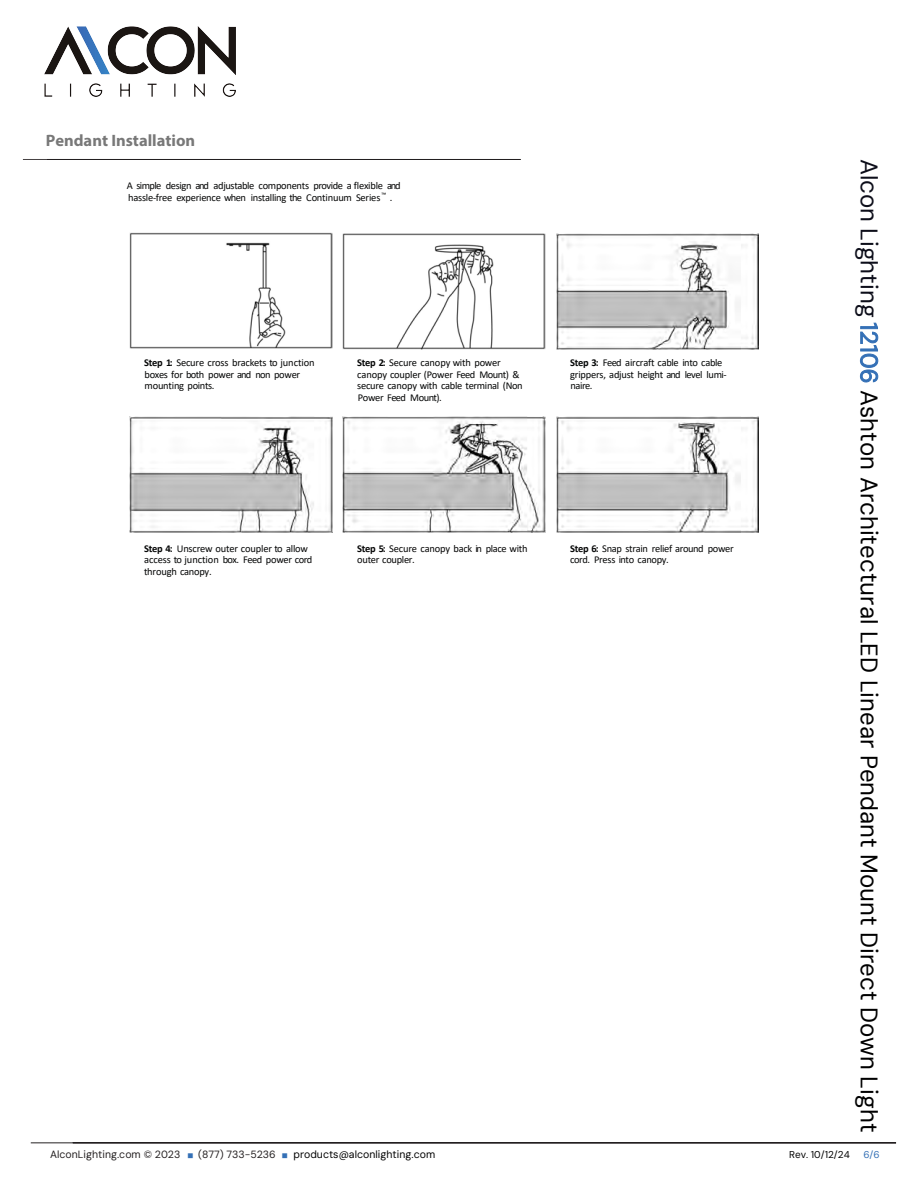
<style>
.page{position:relative;width:918px;height:1188px;background:#fff}
.page>*{position:absolute;margin:0;border:0;box-sizing:border-box;transform-origin:0 0}
.t1{font:24px "DM Sans 9 pt";color:#000}
.t2{font:700 16.5px "Myriad Pro";color:#787878}
.t3{font:10.5px/11.6px "Calibri";letter-spacing:-.025em;color:#050606}
.t4{font:10.5px/11.6px "Calibri";letter-spacing:-.03em;color:#060707}
.t5{font:10.5px/11.6px "Calibri";letter-spacing:-.03em;color:#050707}
.t6{font:10.5px "DM Sans 9 pt";color:#231f20}
.t7{font:10.5px/11.6px "Calibri";letter-spacing:-.025em;color:#060606}
.t8{font:9.9px "DM Sans 9 pt";color:#000}
.t9{font:9.9px "DM Sans 9 pt";color:#3470b6}
.s1{font-weight:700}
.s2{color:#0d0e1a}
.s3{color:#3470b6}
.s4{font-family:"Koz Min Pr 6 N";font-size:6px;color:#3470b6}
.s5{color:#fff}
.s6{color:#000}
</style>
<div class="page">
<img style="left:130px;top:233px;width:203px;height:116px">
<img style="left:130px;top:417px;width:203px;height:115px">
<img style="left:343px;top:234px;width:203px;height:115px">
<img style="left:343px;top:417px;width:203px;height:115px">
<img style="left:556px;top:234px;width:202px;height:115px">
<img style="left:556px;top:417px;width:202px;height:115px">
<hr style="left:23px;top:159px;width:498px;height:1px;background:#231f20">
<img style="left:45px;top:26px;width:191px;height:71px">
<hr style="left:31px;top:1143px;width:865px;height:1px;background:#231f20">
<h2 class="t2" style="left:46px;top:130px;width:151px">Pendant Installation</h2>
<p class="t4" style="left:127px;top:180px;width:275px">A simple design and adjustable components provide a flexible and hassle-free experience when installing the Continuum Series<sup>™</sup> .</p>
<p class="t3" style="left:144px;top:357px;width:172px"><span class="s1">Step 1:</span> Secure cross brackets to junction boxes for both power and non power mounting points.</p>
<p class="t3" style="left:357px;top:357px;width:167px"><span class="s1">Step 2:</span> Secure canopy with power canopy coupler (Power Feed Mount) &amp; secure canopy with cable terminal (Non<br>Power Feed Mount).</p>
<p class="t5" style="left:570px;top:357px;width:158px"><span class="s1">Step 3:</span> Feed aircraft cable into cable grippers, adjust height and level lumi&shy;naire.</p>
<p class="t3" style="left:144px;top:542px;width:170px"><span class="s1">Step 4:</span> Unscrew outer coupler to allow access to junction box. Feed power cord through canopy.</p>
<p class="t7" style="left:357px;top:542px;width:172px"><span class="s1">Step 5:</span> Secure canopy back in place with outer coupler.</p>
<p class="t4" style="left:570px;top:542px;width:165px"><span class="s1">Step 6:</span> Snap strain relief around power cord. Press into canopy.</p>
<h1 class="t1" style="left:884px;top:159px;width:975px;rotate:90deg"><span class="s2">Alcon Lighting</span> <span class="s3">12106</span> Ashton Architectural LED Linear Pendant Mount Direct Down Light</h1>
<p class="t6" style="left:50px;top:1148px;width:387px">AlconLighting.com © 2023 <span class="s4">■</span> <span class="s5">(</span> 877) 733-5236 <span class="s4">■</span> <span class="s6">products@alconlighting.com</span></p>
<p class="t8" style="left:789px;top:1148px;width:62px">Rev. 10/12/24</p>
<p class="t9" style="left:863px;top:1148px;width:18px">6/6</p>
</div>
